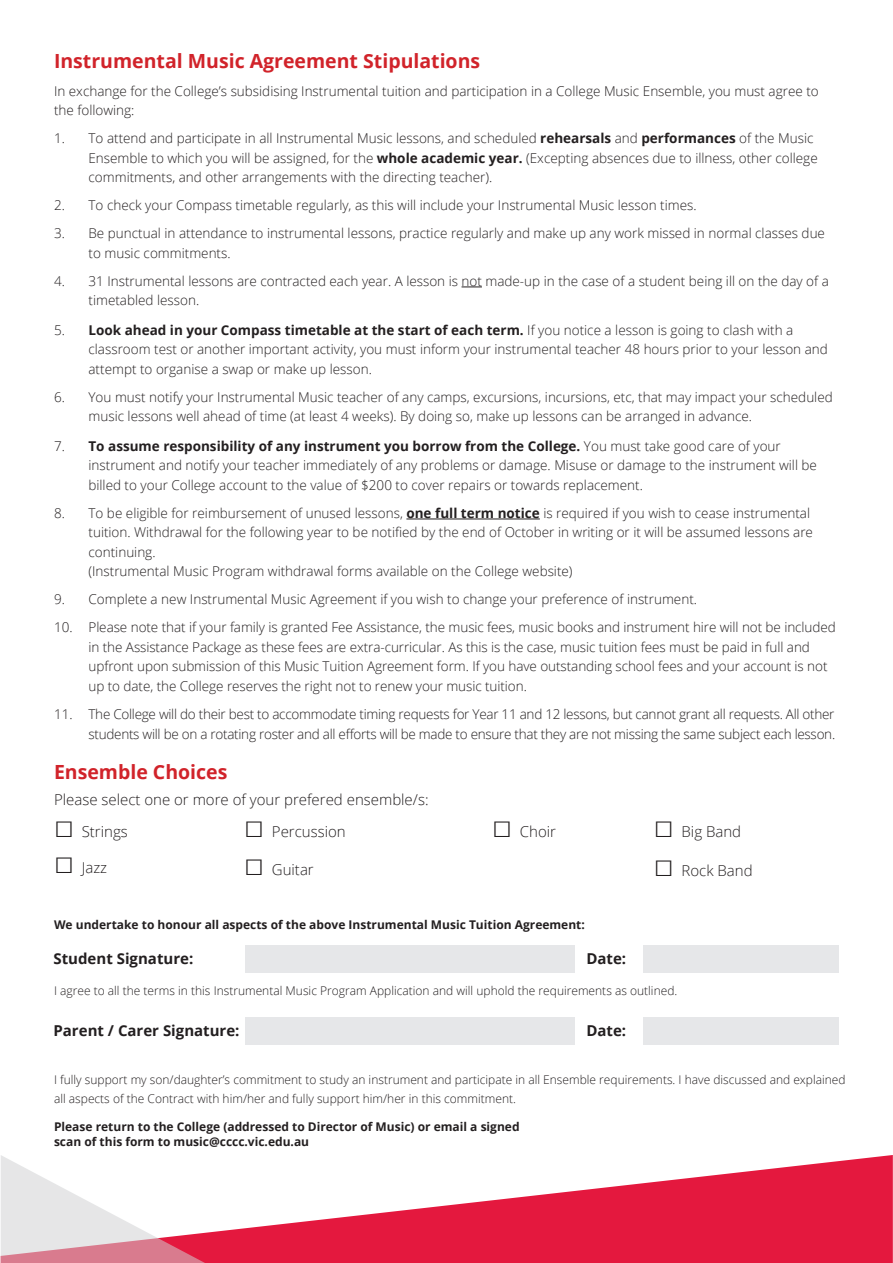
<style>
.page{position:relative;width:893px;height:1263px;background:#fff}
.page>*{position:absolute;margin:0;border:0;box-sizing:border-box;transform-origin:0 0}
.t1{font:700 19.5px "Open Sans";color:#d1232a}
.t2{font:300 15px "Open Sans";color:#231f20}
.t3{font:700 15px "Open Sans";color:#231f20}
.t4{font:300 13.5px/19.5px "Open Sans";color:#231f20}
.t5{font:300 13.5px/19.5px "Open Sans";letter-spacing:-.02em;color:#231f20;text-align:right}
.t6{font:300 12px/19.5px "Open Sans";color:#231f20}
.t7{font:700 12px/14.4px "Open Sans";color:#231f20}
.s1{font-weight:700}
.s2{font-family:"Arial";font-weight:400;font-size:33px}
</style>
<div class="page">
<div style="left:245px;top:945px;width:330px;height:27px;background:#e6e7e9"></div>
<div style="left:643px;top:945px;width:196px;height:27px;background:#e6e7e9"></div>
<div style="left:245px;top:1017px;width:330px;height:28px;background:#e6e7e9"></div>
<div style="left:643px;top:1017px;width:196px;height:28px;background:#e6e7e9"></div>
<svg style="left:462px;top:287px;width:20px;height:1px"></svg>
<hr style="left:406px;top:519px;width:134px;height:1px;background:#231f20">
<svg style="left:207px;top:1155px;width:686px;height:108px;fill:#e4183e"></svg>
<svg style="left:1px;top:1155px;width:206px;height:108px"></svg>
<p class="t1" style="left:54px;top:47px;width:428px">Instrumental Music Agreement Stipulations</p>
<p class="t4" style="left:54px;top:81px;width:766px">In exchange for the College’s subsidising Instrumental tuition and participation in a College Music Ensemble, you must agree to the following:</p>
<p class="t4" style="left:88px;top:128px;width:731px;text-indent:-34px">1. To attend and participate in all Instrumental Music lessons, and scheduled <span class="s1">rehearsals</span> and <span class="s1">performances</span> of the Music<br>Ensemble to which you will be assigned, for the <span class="s1">whole academic year.</span> (Excepting absences due to illness, other college commitments, and other arrangements with the directing teacher).</p>
<p class="t4" style="left:54px;top:195px;width:644px">2. To check your Compass timetable regularly, as this will include your Instrumental Music lesson times.</p>
<p class="t4" style="left:88px;top:223px;width:738px;text-indent:-34px">3. Be punctual in attendance to instrumental lessons, practice regularly and make up any work missed in normal classes due to music commitments.</p>
<p class="t4" style="left:88px;top:271px;width:742px;text-indent:-34px">4. 31 Instrumental lessons are contracted each year. A lesson is not made-up in the case of a student being ill on the day of a timetabled lesson.</p>
<p class="t4" style="left:88px;top:320px;width:741px;text-indent:-34px">5. <span class="s1">Look ahead in your Compass timetable at the start of each term.</span> If you notice a lesson is going to clash with a classroom test or another important activity, you must inform your instrumental teacher 48 hours prior to your lesson and attempt to organise a swap or make up lesson.</p>
<p class="t4" style="left:88px;top:387px;width:746px;text-indent:-34px">6. You must notify your Instrumental Music teacher of any camps, excursions, incursions, etc, that may impact your scheduled music lessons well ahead of time (at least 4 weeks). By doing so, make up lessons can be arranged in advance.</p>
<p class="t4" style="left:88px;top:436px;width:730px;text-indent:-34px">7. <span class="s1">To assume responsibility of any instrument you borrow from the College.</span> You must take good care of your instrument and notify your teacher immediately of any problems or damage. Misuse or damage to the instrument will be billed to your College account to the value of $200 to cover repairs or towards replacement.</p>
<p class="t4" style="left:89px;top:503px;width:726px;text-indent:-35px">8. To be eligible for reimbursement of unused lessons, <span class="s1">one full term notice</span> is required if you wish to cease instrumental tuition. Withdrawal for the following year to be notified by the end of October in writing or it will be assumed lessons are continuing.<br>(Instrumental Music Program withdrawal forms available on the College website)</p>
<p class="t4" style="left:54px;top:589px;width:645px">9. Complete a new Instrumental Music Agreement if you wish to change your preference of instrument.</p>
<p class="t4" style="left:88px;top:617px;width:749px;text-indent:-34px">10. Please note that if your family is granted Fee Assistance, the music fees, music books and instrument hire will not be included in the Assistance Package as these fees are extra-curricular. As this is the case, music tuition fees must be paid in full and upfront upon submission of this Music Tuition Agreement form. If you have outstanding school fees and your account is not up to date, the College reserves the right not to renew your music tuition.</p>
<p class="t5" style="left:54px;top:704px;width:783px">11. The College will do their best to accommodate timing requests for Year 11 and 12 lessons, but cannot grant all requests. All other students will be on a rotating roster and all efforts will be made to ensure that they are not missing the same subject each lesson.</p>
<p class="t1" style="left:54px;top:758px;width:175px">Ensemble Choices</p>
<p class="t2" style="left:54px;top:789px;width:376px">Please select one or more of your prefered ensemble/s:</p>
<p class="t2" style="left:54px;top:821px;width:75px"><span class="s2">□</span> Strings</p>
<p class="t2" style="left:54px;top:857px;width:55px"><span class="s2">□</span> Jazz</p>
<p class="t2" style="left:244px;top:821px;width:103px"><span class="s2">□</span> Percussion</p>
<p class="t2" style="left:244px;top:859px;width:71px"><span class="s2">□</span> Guitar</p>
<p class="t2" style="left:492px;top:821px;width:65px"><span class="s2">□</span> Choir</p>
<p class="t2" style="left:654px;top:821px;width:89px"><span class="s2">□</span> Big Band</p>
<p class="t2" style="left:654px;top:860px;width:100px"><span class="s2">□</span> Rock Band</p>
<p class="t7" style="left:54px;top:917px;width:532px">We undertake to honour all aspects of the above Instrumental Music Tuition Agreement:</p>
<p class="t3" style="left:54px;top:947px;width:141px">Student Signature:</p>
<p class="t3" style="left:586px;top:947px;width:41px">Date:</p>
<p class="t6" style="left:54px;top:980px;width:625px">I agree to all the terms in this Instrumental Music Program Application and will uphold the requirements as outlined.</p>
<p class="t3" style="left:54px;top:1020px;width:188px">Parent / Carer Signature:</p>
<p class="t3" style="left:586px;top:1020px;width:41px">Date:</p>
<p class="t6" style="left:54px;top:1069px;width:793px">I fully support my son/daughter’s commitment to study an instrument and participate in all Ensemble requirements. I have discussed and explained all aspects of the Contract with him/her and fully support him/her in this commitment.</p>
<p class="t7" style="left:54px;top:1119px;width:467px">Please return to the College (addressed to Director of Music) or email a signed scan of this form to music@cccc.vic.edu.au</p>
</div>
